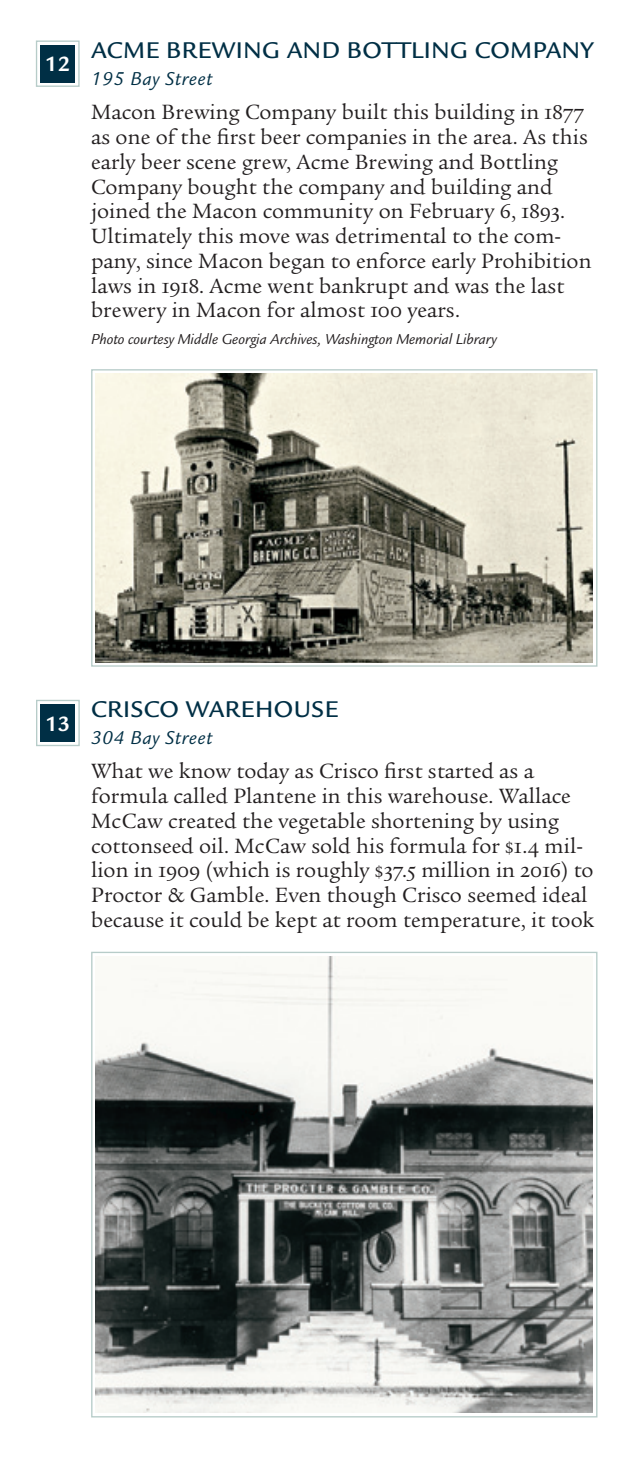
<style>
.page{position:relative;width:638px;height:1458px;background:#fff}
.page>*{position:absolute;margin:0;border:0;box-sizing:border-box;transform-origin:0 0}
.t1{font:500 24.75px "Legacy Sans ITC Pro";letter-spacing:.02em;color:#002f45}
.t2{font:700 22.5px "Legacy Sans ITC Pro";color:#fff}
.t3{font:21.38px/24.8px "Legacy Serif";color:#231f20}
.t4{font:italic 20.25px "Legacy Sans ITC Pro";letter-spacing:.04em;color:#002f45}
.t5{font:italic 15.75px "Legacy Sans ITC Pro";color:#231f20}
.s1{font-family:"Legacy Serif SC"}
.s2{font-family:"Legacy Serif SC";font-size:15.75px}
</style>
<div class="page">
<svg style="left:36px;top:40px;width:44px;height:47px"></svg>
<svg style="left:36px;top:699px;width:44px;height:48px"></svg>
<svg style="left:91px;top:369px;width:507px;height:298px;background:#a8a698"></svg>
<svg style="left:91px;top:951px;width:507px;height:467px"></svg>
<p class="t2" style="left:45px;top:51px;width:26px">12</p>
<p class="t1" style="left:91px;top:36px;width:503px">ACME BREWING AND BOTTLING COMPANY</p>
<p class="t4" style="left:91px;top:67px;width:123px">195 Bay Street</p>
<p class="t3" style="left:91px;top:100px;width:502px">Macon Brewing Company built this building in <span class="s1">1877 </span>as one of the first beer companies in the area. As this early beer scene grew, Acme Brewing and Bottling Company bought the company and building and joined the Macon community on February <span class="s1">6, 1893</span>.<br>Ultimately this move was detrimental to the com&shy;pany, since Macon began to enforce early Prohibition laws in <span class="s1">1918</span>. Acme went bankrupt and was the last brewery in Macon for almost <span class="s1">100</span> years.</p>
<p class="t5" style="left:91px;top:330px;width:407px">Photo courtesy Middle Georgia Archives, Washington Memorial Library</p>
<p class="t2" style="left:45px;top:710px;width:26px">13</p>
<p class="t1" style="left:91px;top:694px;width:246px">CRISCO WAREHOUSE</p>
<p class="t4" style="left:91px;top:726px;width:123px">304 Bay Street</p>
<p class="t3" style="left:91px;top:759px;width:505px">What we know today as Crisco first started as a formula called Plantene in this warehouse. Wallace McCaw created the vegetable shortening by using cottonseed oil. McCaw sold his formula for <span class="s2">$</span><span class="s1">1.4</span> mil&shy;lion in <span class="s1">1909</span> (which is roughly <span class="s2">$</span><span class="s1">37.5</span> million in <span class="s1">2016</span>) to Proctor &amp; Gamble. Even though Crisco seemed ideal because it could be kept at room temperature, it took</p>
</div>
